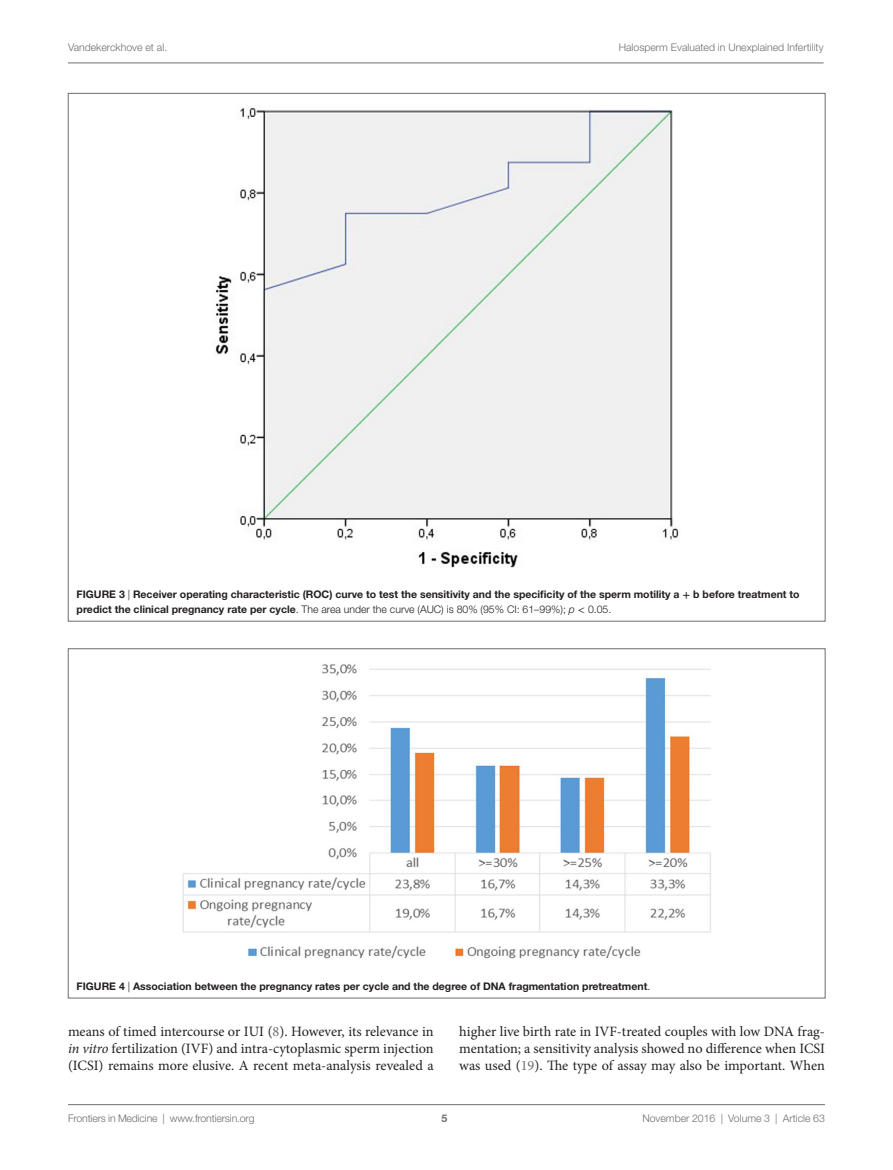
<style>
.page{position:relative;width:893px;height:1170px;background:#fff}
.page>*{position:absolute;margin:0;border:0;box-sizing:border-box;transform-origin:0 0}
.t1{font:14.25px/17.2px "Minion Pro";letter-spacing:-.005em;color:#231f20;text-align:justify}
.t2{font:700 10.5px/14.2px "Helvetica Neue LT Std";color:#231f20}
.t3{font:300 10.5px "Helvetica Neue LT Std";color:#6c6d70}
.t4{font:700 10.5px "Helvetica Neue LT Std";color:#6c6d70}
.s1{font-weight:300}
.s2{font-family:"STIX General"}
.s3{font-weight:300;font-style:italic}
.s4{font-family:"STIX General";font-weight:400}
.s5{color:#6c6d70}
.s6{font-style:italic}
</style>
<div class="page">
<hr style="left:68px;top:1104px;width:757px;height:1px;background:#6c6d70">
<hr style="left:68px;top:63px;width:755px;height:1px;background:#6c6d70">
<img style="left:215px;top:108px;width:464px;height:460px">
<img style="left:182px;top:664px;width:529px;height:295px">
<p class="t3" style="left:68px;top:41px;width:101px">Vandekerckhove et al.</p>
<p class="t3" style="left:619px;top:41px;width:206px">Halosperm Evaluated in Unexplained Infertility</p>
<p class="t2" style="left:77px;top:587px;width:724px">Figure 3 <span class="s1">|</span> Receiver operating characteristic (ROC) curve to test the sensitivity and the specificity of the sperm motility a <span class="s2">+</span> b before treatment to predict the clinical pregnancy rate per cycle<span class="s1">. The area under the curve (AUC) is 80% (95% CI: 61–99%);</span> <span class="s3">p</span> <span class="s4">&lt;</span> <span class="s1">0.05.</span></p>
<p class="t2" style="left:77px;top:978px;width:575px">Figure 4 <span class="s1">|</span> Association between the pregnancy rates per cycle and the degree of DNA fragmentation pretreatment<span class="s1">.</span></p>
<p class="t1" style="left:68px;top:1022px;width:367px">means of timed intercourse or IUI (<span class="s5">8</span>). However, its relevance in <span class="s6">in vitro</span> fertilization (IVF) and intra-cytoplasmic sperm injection (ICSI) remains more elusive. A recent meta-analysis revealed a</p>
<p class="t1" style="left:459px;top:1022px;width:367px">higher live birth rate in IVF-treated couples with low DNA frag&shy;mentation; a sensitivity analysis showed no difference when ICSI was used (<span class="s5">19</span>). The type of assay may also be important. When</p>
<p class="t3" style="left:68px;top:1111px;width:188px">Frontiers in Medicine | www.frontiersin.org</p>
<p class="t3" style="left:642px;top:1111px;width:184px">November 2016 | Volume 3 | Article 63</p>
<p class="t4" style="left:441px;top:1111px;width:7px">5</p>
</div>
